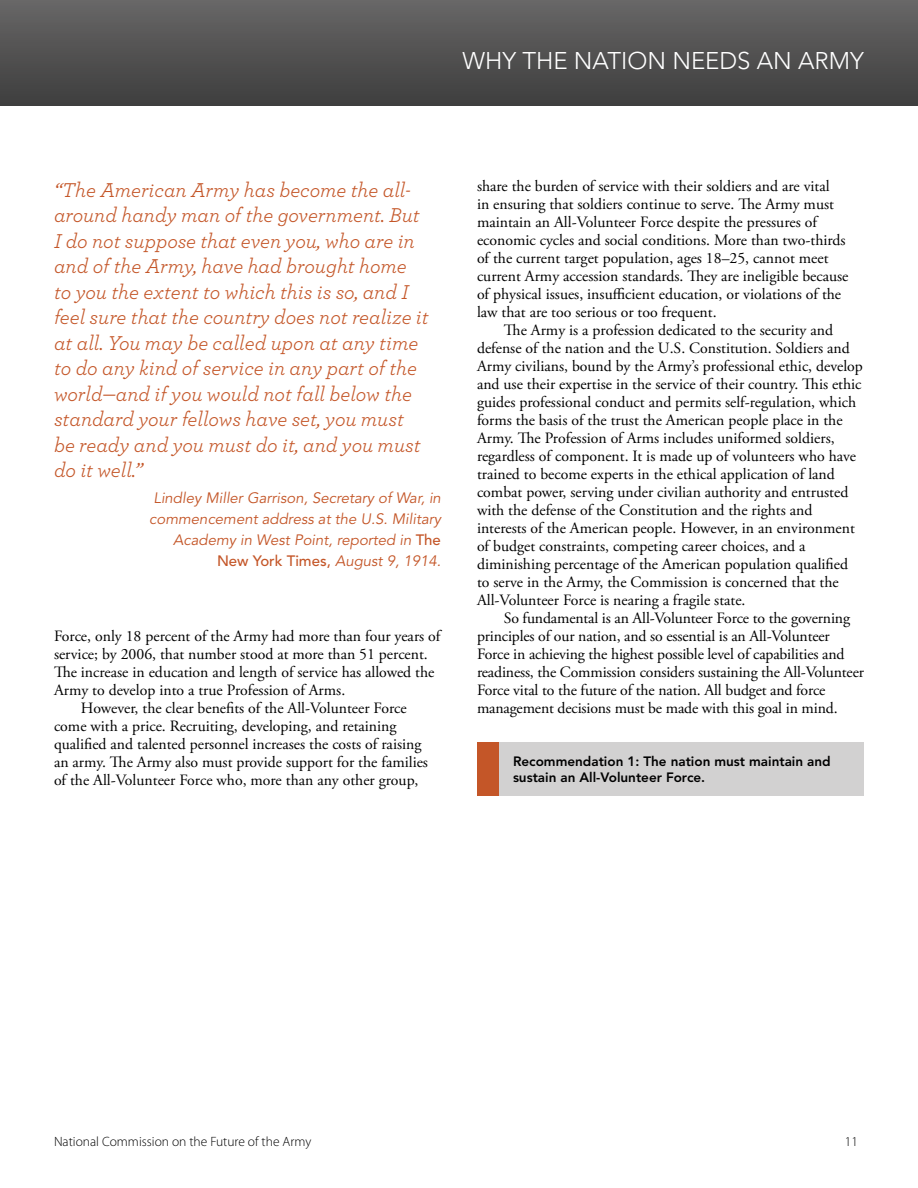
<style>
.page{position:relative;width:918px;height:1188px;background:#fff}
.page>*{position:absolute;margin:0;border:0;box-sizing:border-box;transform-origin:0 0}
.t1{font:300 24px "Avenir";color:#fff}
.t2{font:italic 21px/25.5px "Archer";color:#c45628}
.t3{font:15.75px "Adobe Garamond Pro";color:#000}
.t4{font:italic 15px/21px "Avenir";color:#c45628;text-align:right}
.t5{font:800 13.5px/16.2px "Avenir";color:#000}
.t6{font:300 13.5px "Myriad Pro";color:#000}
.s1{font-weight:500;font-style:normal}
</style>
<div class="page">
<div style="left:0;top:0;width:918px;height:105px;background:linear-gradient(to bottom,#686667,#3e3e3e)"></div>
<div style="left:477px;top:742px;width:387px;height:53px;background:#d2d1d1"></div>
<div style="left:477px;top:742px;width:22px;height:53px;background:#c45628"></div>
<h1 class="t1" style="left:462px;top:46px;width:403px">WHY THE NATION NEEDS AN ARMY</h1>
<p class="t2" style="left:54px;top:176px;width:376px">“The American Army has become the all&shy;around handy man of the government. But I do not suppose that even you, who are in and of the Army, have had brought home to you the extent to which this is so, and I feel sure that the country does not realize it at all. You may be called upon at any time to do any kind of service in any part of the world—and if you would not fall below the standard your fellows have set, you must be ready and you must do it, and you must do it well.”</p>
<p class="t4" style="left:149px;top:488px;width:293px">Lindley Miller Garrison, Secretary of War, in commencement address at the U.S. Military Academy in West Point, reported in <span class="s1">The New York Times,</span> August 9, 1914.</p>
<p class="t3" style="left:54px;top:627px;width:388px">Force, only 18 percent of the Army had more than four years of</p>
<p class="t3" style="left:54px;top:645px;width:375px">service; by 2006, that number stood at more than 51 percent.</p>
<p class="t3" style="left:54px;top:663px;width:382px">The increase in education and length of service has allowed the</p>
<p class="t3" style="left:54px;top:681px;width:293px">Army to develop into a true Profession of Arms.</p>
<p class="t3" style="left:81px;top:699px;width:327px">However, the clear benefits of the All-Volunteer Force</p>
<p class="t3" style="left:54px;top:717px;width:344px">come with a price. Recruiting, developing, and retaining</p>
<p class="t3" style="left:54px;top:735px;width:369px">qualified and talented personnel increases the costs of raising</p>
<p class="t3" style="left:54px;top:753px;width:376px">an army. The Army also must provide support for the families</p>
<p class="t3" style="left:54px;top:771px;width:366px">of the All-Volunteer Force who, more than any other group,</p>
<p class="t3" style="left:477px;top:177px;width:354px">share the burden of service with their soldiers and are vital</p>
<p class="t3" style="left:477px;top:195px;width:358px">in ensuring that soldiers continue to serve. The Army must</p>
<p class="t3" style="left:477px;top:213px;width:341px">maintain an All-Volunteer Force despite the pressures of</p>
<p class="t3" style="left:477px;top:231px;width:370px">economic cycles and social conditions. More than two-thirds</p>
<p class="t3" style="left:477px;top:249px;width:353px">of the current target population, ages 18–25, cannot meet</p>
<p class="t3" style="left:477px;top:267px;width:373px">current Army accession standards. They are ineligible because</p>
<p class="t3" style="left:477px;top:285px;width:366px">of physical issues, insufficient education, or violations of the</p>
<p class="t3" style="left:477px;top:303px;width:241px">law that are too serious or too frequent.</p>
<p class="t3" style="left:504px;top:321px;width:331px">The Army is a profession dedicated to the security and</p>
<p class="t3" style="left:477px;top:339px;width:374px">defense of the nation and the U.S. Constitution. Soldiers and</p>
<p class="t3" style="left:477px;top:357px;width:387px">Army civilians, bound by the Army’s professional ethic, develop</p>
<p class="t3" style="left:477px;top:375px;width:386px">and use their expertise in the service of their country. This ethic</p>
<p class="t3" style="left:477px;top:393px;width:381px">guides professional conduct and permits self-regulation, which</p>
<p class="t3" style="left:477px;top:411px;width:367px">forms the basis of the trust the American people place in the</p>
<p class="t3" style="left:477px;top:429px;width:359px">Army. The Profession of Arms includes uniformed soldiers,</p>
<p class="t3" style="left:477px;top:447px;width:381px">regardless of component. It is made up of volunteers who have</p>
<p class="t3" style="left:477px;top:465px;width:359px">trained to become experts in the ethical application of land</p>
<p class="t3" style="left:477px;top:483px;width:373px">combat power, serving under civilian authority and entrusted</p>
<p class="t3" style="left:477px;top:501px;width:337px">with the defense of the Constitution and the rights and</p>
<p class="t3" style="left:477px;top:519px;width:379px">interests of the American people. However, in an environment</p>
<p class="t3" style="left:477px;top:537px;width:330px">of budget constraints, competing career choices, and a</p>
<p class="t3" style="left:477px;top:555px;width:373px">diminishing percentage of the American population qualified</p>
<p class="t3" style="left:477px;top:573px;width:363px">to serve in the Army, the Commission is concerned that the</p>
<p class="t3" style="left:477px;top:591px;width:270px">All-Volunteer Force is nearing a fragile state.</p>
<p class="t3" style="left:504px;top:609px;width:348px">So fundamental is an All-Volunteer Force to the governing</p>
<p class="t3" style="left:477px;top:627px;width:354px">principles of our nation, and so essential is an All-Volunteer</p>
<p class="t3" style="left:477px;top:645px;width:369px">Force in achieving the highest possible level of capabilities and</p>
<p class="t3" style="left:477px;top:663px;width:388px">readiness, the Commission considers sustaining the All-Volunteer</p>
<p class="t3" style="left:477px;top:681px;width:350px">Force vital to the future of the nation. All budget and force</p>
<p class="t3" style="left:477px;top:699px;width:362px">management decisions must be made with this goal in mind.</p>
<p class="t5" style="left:513px;top:753px;width:319px">Recommendation 1: The nation must maintain and sustain an All-Volunteer Force.</p>
<p class="t6" style="left:54px;top:1134px;width:259px">National Commission on the Future of the Army</p>
<p class="t6" style="left:845px;top:1134px;width:15px">11</p>
</div>
